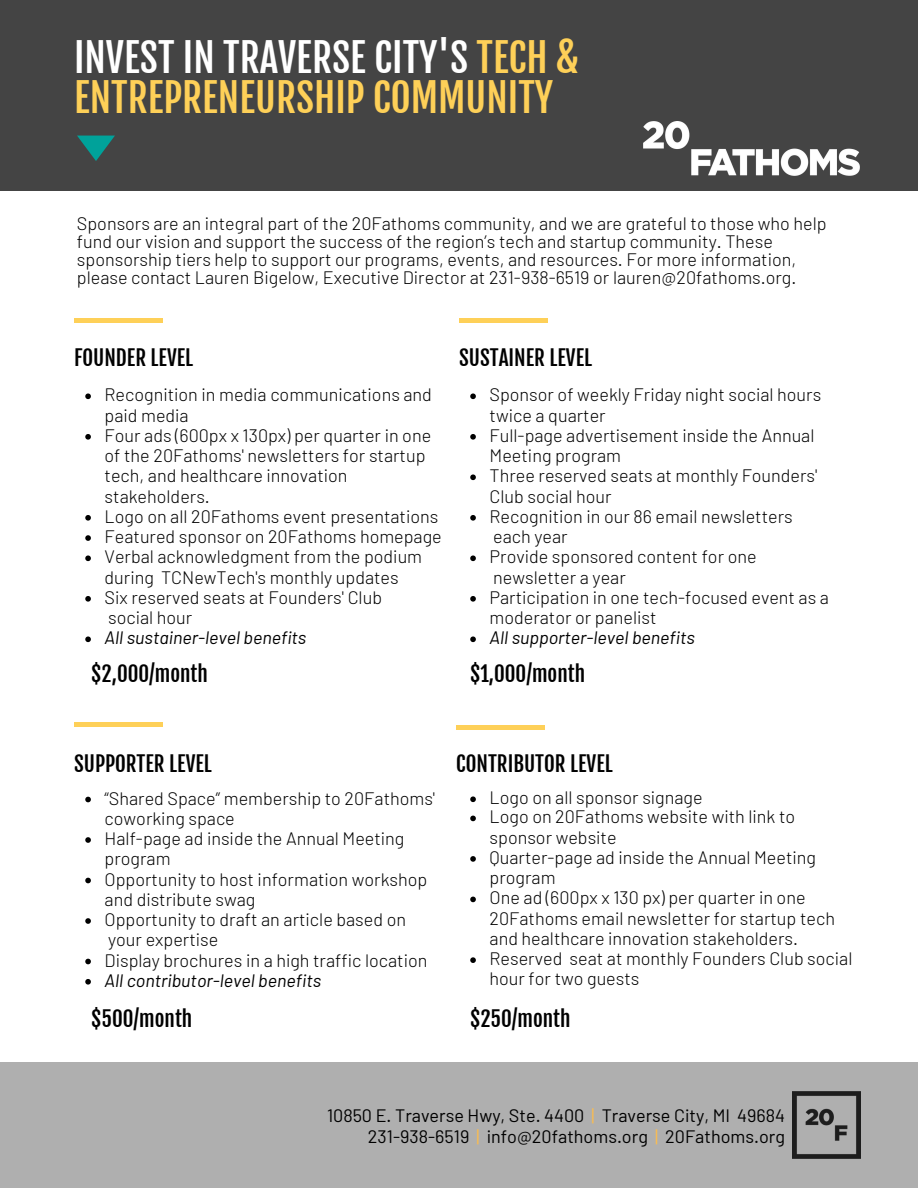
<style>
.page{position:relative;width:918px;height:1188px;background:#444}
.page>*{position:absolute;margin:0;border:0;box-sizing:border-box;transform-origin:0 0}
.t1{font:39px "Fjalla One";color:#fff}
.t2{font:39px "Fjalla One";color:#fed058}
.t3{font:21px "Fjalla One";color:#000}
.t4{font:300 18px/20.2px "Barlow";color:#000}
.t5{font:18px "Barlow";color:#000}
.t6{font:italic 18px "Barlow";color:#000}
.s1{color:#fed058}
.s2{color:#ffbd4a}
</style>
<div class="page">
<div style="left:0;top:191px;width:918px;height:997px;background:#fff"></div>
<img style="left:643px;top:122px;width:216px;height:54px">
<svg style="left:85px;top:393px;width:6px;height:6px"></svg>
<svg style="left:85px;top:434px;width:6px;height:6px"></svg>
<svg style="left:85px;top:515px;width:6px;height:6px"></svg>
<svg style="left:85px;top:535px;width:6px;height:6px"></svg>
<svg style="left:85px;top:555px;width:6px;height:6px"></svg>
<svg style="left:85px;top:596px;width:6px;height:6px"></svg>
<svg style="left:85px;top:636px;width:6px;height:6px"></svg>
<div style="left:0;top:1062px;width:918px;height:126px;background:#afafaf"></div>
<svg style="left:470px;top:393px;width:6px;height:6px"></svg>
<svg style="left:470px;top:434px;width:6px;height:6px"></svg>
<svg style="left:470px;top:474px;width:6px;height:6px"></svg>
<svg style="left:470px;top:515px;width:6px;height:6px"></svg>
<svg style="left:470px;top:555px;width:6px;height:6px"></svg>
<svg style="left:470px;top:596px;width:6px;height:6px"></svg>
<svg style="left:470px;top:636px;width:6px;height:6px"></svg>
<svg style="left:85px;top:797px;width:6px;height:5px"></svg>
<svg style="left:85px;top:837px;width:6px;height:6px"></svg>
<svg style="left:85px;top:878px;width:6px;height:5px"></svg>
<svg style="left:85px;top:918px;width:6px;height:6px"></svg>
<svg style="left:85px;top:959px;width:6px;height:5px"></svg>
<svg style="left:85px;top:979px;width:6px;height:6px"></svg>
<svg style="left:470px;top:796px;width:6px;height:6px"></svg>
<svg style="left:470px;top:816px;width:6px;height:5px"></svg>
<svg style="left:470px;top:856px;width:6px;height:6px"></svg>
<svg style="left:470px;top:897px;width:6px;height:5px"></svg>
<svg style="left:470px;top:957px;width:6px;height:6px"></svg>
<svg style="left:77px;top:136px;width:38px;height:25px"></svg>
<div style="left:74px;top:318px;width:89px;height:5px;background:#fed058"></div>
<hr style="left:74px;top:723px;width:89px;height:4px;background:#fed058">
<div style="left:459px;top:318px;width:89px;height:5px;background:#fed058"></div>
<div style="left:456px;top:725px;width:89px;height:5px;background:#fed058"></div>
<p class="t1" style="left:74px;top:33px;width:507px">INVEST IN TRAVERSE CITY'S <span class="s1">TECH &amp;</span></p>
<p class="t2" style="left:74px;top:74px;width:481px">ENTREPRENEURSHIP COMMUNITY</p>
<p class="t4" style="left:77px;top:214px;width:751px;line-height:18px">Sponsors are an integral part of the 20Fathoms community, and we are grateful to those who help fund our vision and support the success of the region’s tech and startup community. These sponsorship tiers help to support our programs, events, and resources. For more information, please contact Lauren Bigelow, Executive Director at 231-938-6519 or lauren@20fathoms.org.</p>
<p class="t3" style="left:74px;top:345px;width:121px">FOUNDER LEVEL</p>
<p class="t4" style="left:105px;top:384px;width:329px">Recognition in media communications and paid media</p>
<p class="t4" style="left:105px;top:425px;width:328px">Four ads (600px x 130px) per quarter in one of the 20Fathoms' newsletters for startup tech, and healthcare innovation stakeholders.</p>
<p class="t4" style="left:105px;top:506px;width:335px">Logo on all 20Fathoms event presentations</p>
<p class="t4" style="left:105px;top:526px;width:339px">Featured sponsor on 20Fathoms homepage</p>
<p class="t4" style="left:105px;top:546px;width:319px">Verbal acknowledgment from the podium during TCNewTech's monthly updates</p>
<p class="t4" style="left:105px;top:587px;width:279px">Six reserved seats at Founders' Club social hour</p>
<p class="t6" style="left:105px;top:626px;width:203px">All sustainer-level benefits</p>
<p class="t3" style="left:459px;top:345px;width:135px">SUSTAINER LEVEL</p>
<p class="t4" style="left:490px;top:384px;width:333px">Sponsor of weekly Friday night social hours twice a quarter</p>
<p class="t4" style="left:490px;top:425px;width:326px">Full-page advertisement inside the Annual<br>Meeting program</p>
<p class="t4" style="left:490px;top:465px;width:329px">Three reserved seats at monthly Founders'<br>Club social hour</p>
<p class="t4" style="left:490px;top:506px;width:305px">Recognition in our 86 email newsletters each year</p>
<p class="t4" style="left:490px;top:546px;width:269px">Provide sponsored content for one newsletter a year</p>
<p class="t4" style="left:490px;top:587px;width:341px">Participation in one tech-focused event as a moderator or panelist</p>
<p class="t6" style="left:490px;top:626px;width:207px">All supporter-level benefits</p>
<p class="t3" style="left:91px;top:661px;width:118px">$2,000/month</p>
<p class="t3" style="left:470px;top:661px;width:117px">$1,000/month</p>
<p class="t3" style="left:74px;top:751px;width:139px">SUPPORTER LEVEL</p>
<p class="t4" style="left:105px;top:787px;width:332px">“Shared Space” membership to 20Fathoms' coworking space</p>
<p class="t4" style="left:105px;top:828px;width:301px">Half-page ad inside the Annual Meeting program</p>
<p class="t4" style="left:105px;top:868px;width:324px">Opportunity to host information workshop and distribute swag</p>
<p class="t4" style="left:105px;top:909px;width:303px">Opportunity to draft an article based on your expertise</p>
<p class="t4" style="left:105px;top:949px;width:324px">Display brochures in a high traffic location</p>
<p class="t6" style="left:105px;top:969px;width:218px">All contributor-level benefits</p>
<p class="t3" style="left:91px;top:1006px;width:103px">$500/month</p>
<p class="t3" style="left:456px;top:751px;width:158px">CONTRIBUTOR LEVEL</p>
<p class="t4" style="left:490px;top:787px;width:215px">Logo on all sponsor signage</p>
<p class="t4" style="left:490px;top:806px;width:307px">Logo on 20Fathoms website with link to sponsor website</p>
<p class="t4" style="left:490px;top:847px;width:328px">Quarter-page ad inside the Annual Meeting program</p>
<p class="t4" style="left:490px;top:887px;width:347px">One ad (600px x 130 px) per quarter in one<br>20Fathoms email newsletter for startup tech and healthcare innovation stakeholders.</p>
<p class="t4" style="left:490px;top:948px;width:364px">Reserved seat at monthly Founders Club social hour for two guests</p>
<p class="t3" style="left:470px;top:1006px;width:102px">$250/month</p>
<p class="t5" style="left:327px;top:1104px;width:460px">10850 E. Traverse Hwy, Ste. 4400 <span class="s2">|</span> Traverse City, MI 49684</p>
<p class="t5" style="left:368px;top:1125px;width:419px">231-938-6519 <span class="s2">|</span> info@20fathoms.org <span class="s2">|</span> 20Fathoms.org</p>
</div>
